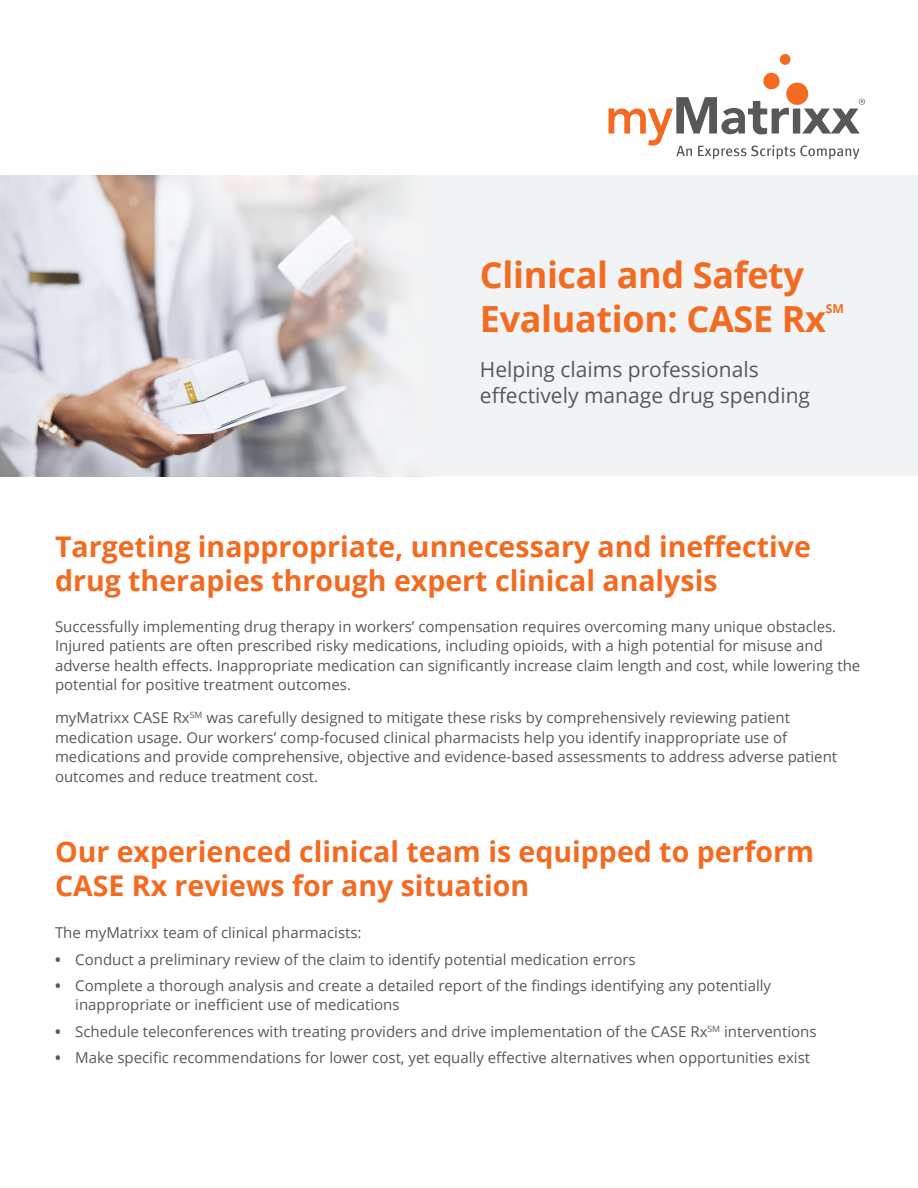
<style>
.page{position:relative;width:918px;height:1188px;background:#fff}
.page>*{position:absolute;margin:0;border:0;box-sizing:border-box;transform-origin:0 0}
.t1{font:700 36px/43.2px "Open Sans";letter-spacing:-.01em;color:#f36a21}
.t2{font:700 28.5px/34.2px "Open Sans";color:#f36a21}
.t3{font:21px/25.2px "Open Sans";color:#57585a}
.t4{font:15px/19.5px "Open Sans";color:#57585a}
.t5{font:700 12.3px "Open Sans";color:#f36a21}
.s1{font-weight:700}
</style>
<div class="page">
<img style="left:149px;top:176px;width:163px;height:300px">
<svg style="left:312px;top:176px;width:159px;height:300px;fill:#f0f1f3"></svg>
<svg style="left:0;top:176px;width:149px;height:300px;background:#cdc6c7"></svg>
<div style="left:471px;top:176px;width:447px;height:300px;background:#f2f3f4"></div>
<svg style="left:780px;top:54px;width:11px;height:11px"></svg>
<svg style="left:609px;top:72px;width:256px;height:87px"></svg>
<p class="t1" style="left:480px;top:253px;width:348px">Clinical and Safety<br>Evaluation: CASE Rx</p>
<p class="t5" style="left:826px;top:299px;width:20px">SM</p>
<p class="t3" style="left:480px;top:357px;width:332px">Helping claims professionals effectively manage drug spending</p>
<p class="t2" style="left:55px;top:529px;width:757px">Targeting inappropriate, unnecessary and ineffective drug therapies through expert clinical analysis</p>
<p class="t4" style="left:55px;top:616px;width:807px">Successfully implementing drug therapy in workers’ compensation requires overcoming many unique obstacles.<br>Injured patients are often prescribed risky medications, including opioids, with a high potential for misuse and adverse health effects. Inappropriate medication can significantly increase claim length and cost, while lowering the potential for positive treatment outcomes.</p>
<p class="t4" style="left:55px;top:708px;width:784px">myMatrixx CASE Rx<sup>SM</sup> was carefully designed to mitigate these risks by comprehensively reviewing patient medication usage. Our workers’ comp-focused clinical pharmacists help you identify inappropriate use of medications and provide comprehensive, objective and evidence-based assessments to address adverse patient outcomes and reduce treatment cost.</p>
<p class="t2" style="left:55px;top:834px;width:761px">Our experienced clinical team is equipped to perform<br>CASE Rx reviews for any situation</p>
<p class="t4" style="left:55px;top:923px;width:308px">The myMatrixx team of clinical pharmacists:</p>
<p class="t4" style="left:55px;top:949px;width:582px"><span class="s1">•</span> Conduct a preliminary review of the claim to identify potential medication errors</p>
<p class="t4" style="left:75px;top:975px;width:697px;text-indent:-20px"><span class="s1">•</span> Complete a thorough analysis and create a detailed report of the findings identifying any potentially inappropriate or inefficient use of medications</p>
<p class="t4" style="left:55px;top:1021px;width:763px"><span class="s1">•</span> Schedule teleconferences with treating providers and drive implementation of the CASE Rx<sup>SM</sup> interventions</p>
<p class="t4" style="left:55px;top:1047px;width:757px"><span class="s1">•</span> Make specific recommendations for lower cost, yet equally effective alternatives when opportunities exist</p>
</div>
